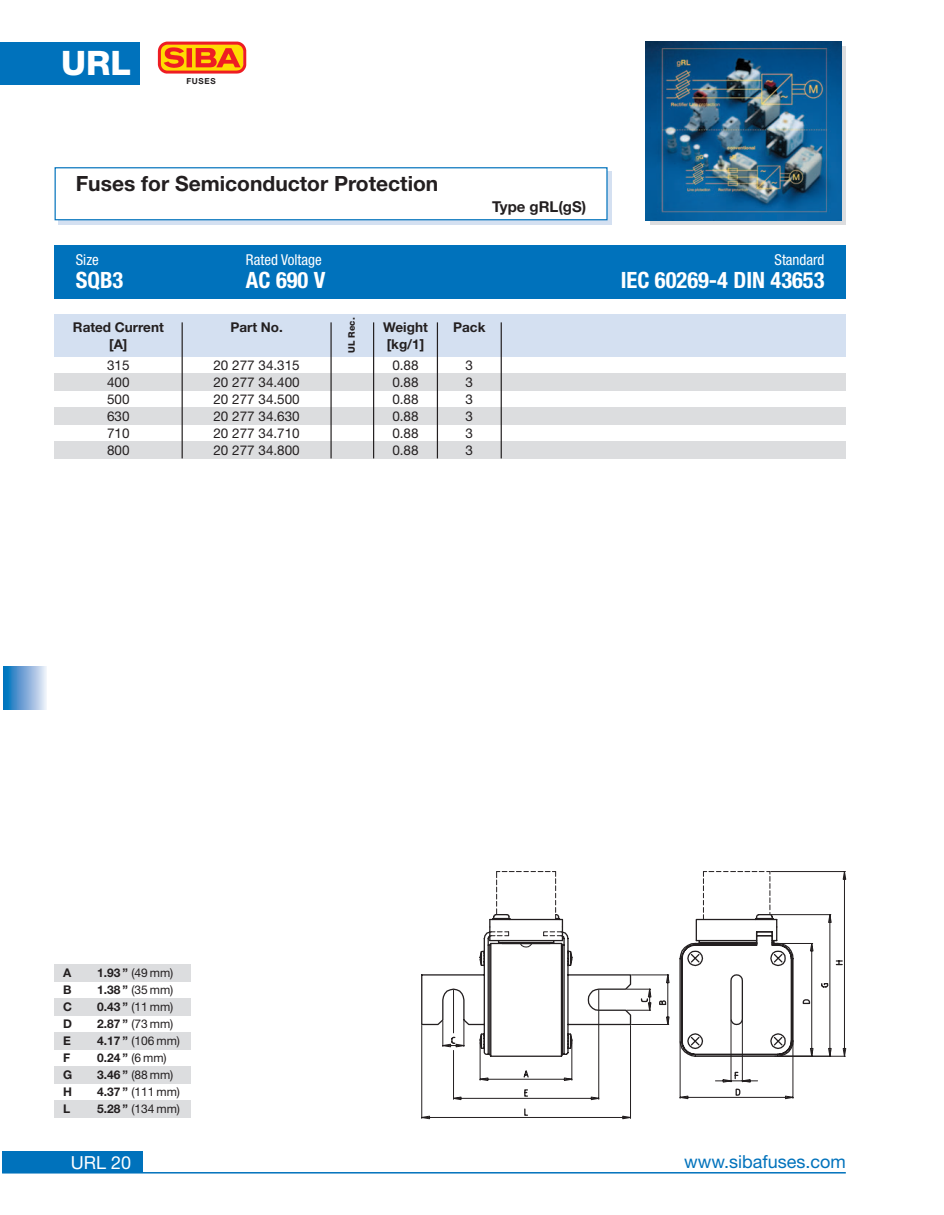
<style>
.page{position:relative;width:944px;height:1215px;background:#fff}
.page>*{position:absolute;margin:0;border:0;box-sizing:border-box;transform-origin:0 0}
.t1{font:800 33.75px "Helvetica Neue";color:#fff}
.t2{font:700 condensed 22.5px "Helvetica Neue";color:#fff}
.t3{font:700 21px "Helvetica Neue";color:#231f20}
.t4{font:18px "Helvetica Neue";color:#0072bc}
.t5{font:18px "Helvetica Neue";color:#fff}
.t6{font:condensed 15px "Helvetica Neue";color:#fff}
.t7{font:700 15px "Helvetica Neue";color:#231f20}
.t8{font:13.5px "Helvetica Neue";color:#231f20}
.t9{font:700 13.5px "Helvetica Neue";color:#231f20}
.t10{font:12px "Helvetica Neue";color:#231f20}
.t11{font:700 12px "Helvetica Neue";color:#231f20}
.t12{font:800 9px "Helvetica Neue";color:#231f20}
.t13{font:700 8.25px "Helvetica Neue";letter-spacing:.085em;color:#231f20}
.s1{font-weight:700}
.s2{font-weight:400}
</style>
<div class="page">
<div style="left:0;top:42px;width:140px;height:42px;background:#0072bc"></div>
<div style="left:2px;top:1152px;width:140px;height:21px;background:#0072bc"></div>
<hr style="left:2px;top:1172px;width:843px;height:2px;background:#0072bc">
<img style="left:157px;top:41px;width:90px;height:33px">
<svg style="left:650px;top:46px;width:195px;height:179px;background:#adc1d1"></svg>
<img style="left:646px;top:42px;width:195px;height:178px">
<svg style="left:3px;top:667px;width:43px;height:42px;background:#73a8d7"></svg>
<div style="left:55px;top:314px;width:790px;height:42px;background:#d4e0f1"></div>
<div style="left:55px;top:373px;width:790px;height:17px;background:#dcdddf"></div>
<div style="left:55px;top:407px;width:790px;height:17px;background:#dcdddf"></div>
<div style="left:55px;top:441px;width:790px;height:17px;background:#dcdddf"></div>
<div style="left:55px;top:246px;width:790px;height:53px;background:#0072bc"></div>
<hr style="left:181px;top:322px;width:2px;height:136px;background:#231f20">
<hr style="left:330px;top:322px;width:2px;height:136px;background:#231f20">
<hr style="left:437px;top:322px;width:1px;height:136px;background:#231f20">
<hr style="left:500px;top:322px;width:2px;height:136px;background:#231f20">
<hr style="left:373px;top:322px;width:1px;height:136px;background:#231f20">
<svg style="left:59px;top:171px;width:553px;height:54px;background:#c4d7ed"></svg>
<div style="left:55px;top:168px;width:552px;height:52px;background:#fff"></div>
<div style="left:55px;top:167px;width:552px;height:53px;border:1px solid #0072bc"></div>
<svg style="left:421px;top:871px;width:425px;height:249px"></svg>
<div style="left:55px;top:964px;width:136px;height:17px;background:#dcdddf"></div>
<div style="left:55px;top:998px;width:136px;height:17px;background:#dcdddf"></div>
<div style="left:55px;top:1032px;width:136px;height:17px;background:#dcdddf"></div>
<div style="left:55px;top:1066px;width:136px;height:17px;background:#dcdddf"></div>
<div style="left:55px;top:1101px;width:136px;height:17px;background:#dcdddf"></div>
<h1 class="t1" style="left:61px;top:51px;width:71px">URL</h1>
<p class="t13" style="left:186px;top:78px;width:31px">FUSES</p>
<h3 class="t3" style="left:76px;top:176px;width:364px">Fuses for Semiconductor Protection</h3>
<p class="t7" style="left:492px;top:201px;width:96px">Type gRL(gS)</p>
<p class="t6" style="left:76px;top:254px;width:25px">Size</p>
<p class="t6" style="left:246px;top:254px;width:77px">Rated Voltage</p>
<p class="t6" style="left:774px;top:254px;width:51px">Standard</p>
<h2 class="t2" style="left:76px;top:272px;width:49px">SQB3</h2>
<h2 class="t2" style="left:246px;top:272px;width:81px">AC 690 V</h2>
<h2 class="t2" style="left:620px;top:272px;width:205px">IEC 60269-4 DIN 43653</h2>
<p class="t12" style="left:348px;top:353px;width:37px;rotate:-90deg">UL Rec.</p>
<p class="t9" style="left:73px;top:322px;width:92px">Rated Current</p>
<p class="t9" style="left:230px;top:322px;width:54px">Part No.</p>
<p class="t9" style="left:383px;top:322px;width:46px">Weight</p>
<p class="t9" style="left:453px;top:322px;width:34px">Pack</p>
<p class="t9" style="left:109px;top:339px;width:20px">[A]</p>
<p class="t9" style="left:387px;top:339px;width:39px">[kg/1]</p>
<p class="t8" style="left:107px;top:361px;width:24px">315</p>
<p class="t8" style="left:213px;top:361px;width:88px">20 277 34.315</p>
<p class="t8" style="left:392px;top:361px;width:28px">0.88</p>
<p class="t8" style="left:465px;top:361px;width:9px">3</p>
<p class="t8" style="left:107px;top:378px;width:24px">400</p>
<p class="t8" style="left:213px;top:378px;width:88px">20 277 34.400</p>
<p class="t8" style="left:392px;top:378px;width:28px">0.88</p>
<p class="t8" style="left:465px;top:378px;width:9px">3</p>
<p class="t8" style="left:107px;top:395px;width:24px">500</p>
<p class="t8" style="left:213px;top:395px;width:88px">20 277 34.500</p>
<p class="t8" style="left:392px;top:395px;width:28px">0.88</p>
<p class="t8" style="left:465px;top:395px;width:9px">3</p>
<p class="t8" style="left:107px;top:412px;width:24px">630</p>
<p class="t8" style="left:213px;top:412px;width:88px">20 277 34.630</p>
<p class="t8" style="left:392px;top:412px;width:28px">0.88</p>
<p class="t8" style="left:465px;top:412px;width:9px">3</p>
<p class="t8" style="left:107px;top:429px;width:24px">710</p>
<p class="t8" style="left:213px;top:429px;width:88px">20 277 34.710</p>
<p class="t8" style="left:392px;top:429px;width:28px">0.88</p>
<p class="t8" style="left:465px;top:429px;width:9px">3</p>
<p class="t8" style="left:107px;top:446px;width:24px">800</p>
<p class="t8" style="left:213px;top:446px;width:88px">20 277 34.800</p>
<p class="t8" style="left:392px;top:446px;width:28px">0.88</p>
<p class="t8" style="left:465px;top:446px;width:9px">3</p>
<p class="t11" style="left:63px;top:969px;width:10px">A</p>
<p class="t10" style="left:97px;top:969px;width:78px"><span class="s1">1.93 ”</span> (49 mm)</p>
<p class="t11" style="left:63px;top:986px;width:10px">B</p>
<p class="t10" style="left:97px;top:986px;width:78px"><span class="s1">1.38 ”</span> (35 mm)</p>
<p class="t11" style="left:63px;top:1003px;width:10px">C</p>
<p class="t10" style="left:97px;top:1003px;width:78px"><span class="s1">0.43 ”</span> (11 mm)</p>
<p class="t11" style="left:63px;top:1020px;width:10px">D</p>
<p class="t10" style="left:97px;top:1020px;width:78px"><span class="s1">2.87 ”</span> (73 mm)</p>
<p class="t11" style="left:63px;top:1037px;width:9px">E</p>
<p class="t10" style="left:97px;top:1037px;width:84px"><span class="s1">4.17 ”</span> (106 mm)</p>
<p class="t11" style="left:63px;top:1054px;width:9px">F</p>
<p class="t11" style="left:97px;top:1054px;width:71px">0.24 ” <span class="s2">(6 mm)</span></p>
<p class="t11" style="left:63px;top:1071px;width:11px">G</p>
<p class="t10" style="left:97px;top:1071px;width:78px"><span class="s1">3.46 ”</span> (88 mm)</p>
<p class="t11" style="left:63px;top:1088px;width:10px">H</p>
<p class="t10" style="left:97px;top:1088px;width:84px"><span class="s1">4.37 ”</span> (111 mm)</p>
<p class="t11" style="left:63px;top:1105px;width:9px">L</p>
<p class="t10" style="left:97px;top:1105px;width:84px"><span class="s1">5.28 ”</span> (134 mm)</p>
<h3 class="t5" style="left:71px;top:1156px;width:62px">URL 20</h3>
<h3 class="t4" style="left:684px;top:1155px;width:163px">www.sibafuses.com</h3>
</div>
